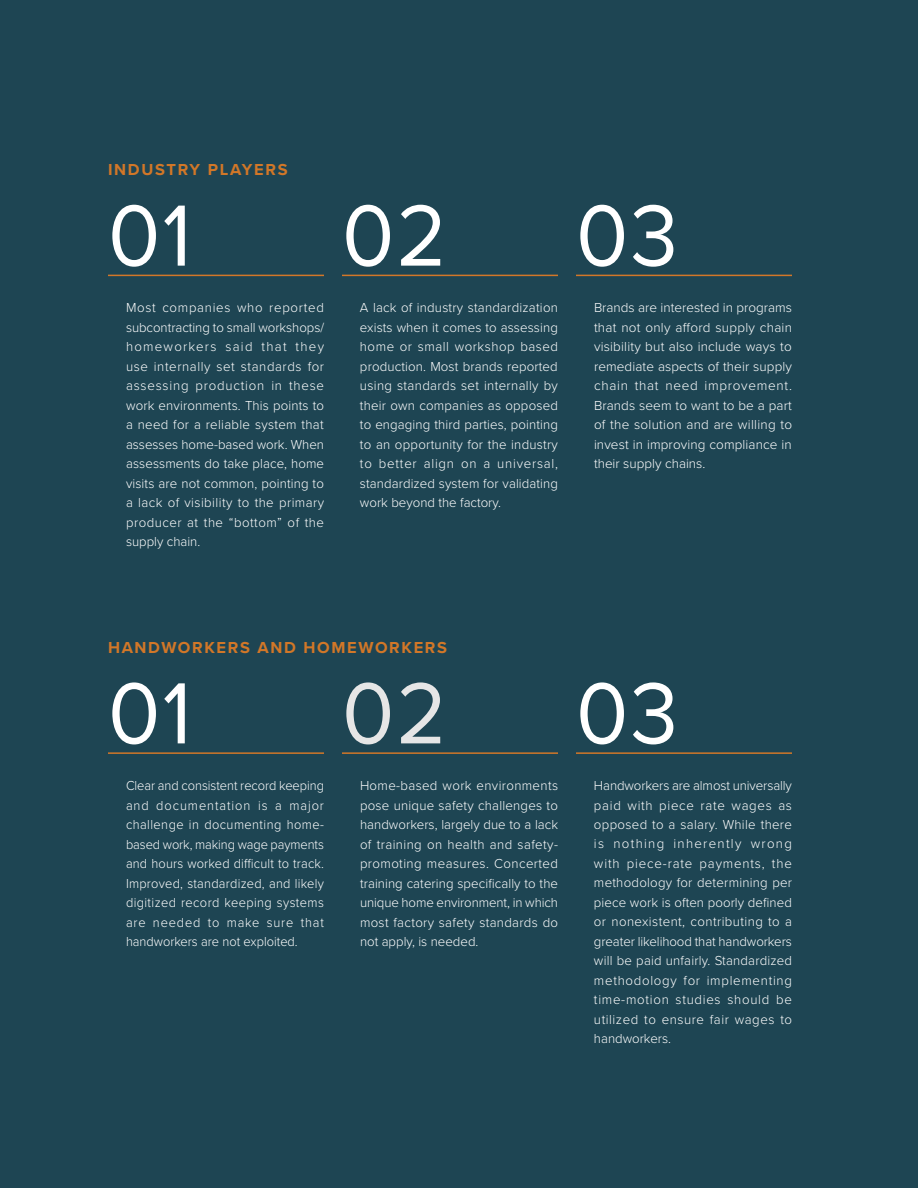
<style>
.page{position:relative;width:918px;height:1188px;background:#1e4553}
.page>*{position:absolute;margin:0;border:0;box-sizing:border-box;transform-origin:0 0}
.t1{font:90px "Proxima Nova";letter-spacing:.025em;color:#fff;scale:.95 1}
.t2{font:90px "Proxima Nova";color:#e6e6e6;scale:.95 1}
.t3{font:700 16.5px "Proxima Nova";letter-spacing:.1em;color:#d27728}
.t4{font:300 13.5px/19.5px "Proxima Nova";letter-spacing:.01em;color:#fff;text-align:justify}
.t5{font:300 13.5px/19.5px "Proxima Nova";letter-spacing:.01em;color:#fff;text-align:justify;scale:.95 1}
</style>
<div class="page">
<hr style="left:108px;top:275px;width:216px;height:1px;background:#d27728">
<hr style="left:342px;top:275px;width:216px;height:1px;background:#d27728">
<hr style="left:576px;top:275px;width:216px;height:1px;background:#d27728">
<hr style="left:108px;top:752px;width:216px;height:2px;background:#d27728">
<hr style="left:342px;top:752px;width:216px;height:2px;background:#d27728">
<hr style="left:576px;top:752px;width:216px;height:2px;background:#d27728">
<p class="t3" style="left:108px;top:157px;width:181px">INDUSTRY PLAYERS</p>
<h1 class="t1" style="left:108px;top:169px;width:89px">01</h1>
<h1 class="t1" style="left:342px;top:169px;width:112px">02</h1>
<h1 class="t1" style="left:576px;top:169px;width:109px">03</h1>
<p class="t4" style="left:126px;top:297px;width:200px">Most companies who reported subcontracting to small workshops/ homeworkers said that they use internally set standards for assessing production in these work environments. This points to a need for a reliable system that assesses home-based work. When assessments do take place, home visits are not common, pointing to a lack of visibility to the primary producer at the “bottom” of the supply chain.</p>
<p class="t4" style="left:360px;top:297px;width:200px">A lack of industry standardization exists when it comes to assessing home or small workshop based production. Most brands reported using standards set internally by their own companies as opposed to engaging third parties, pointing to an opportunity for the industry to better align on a universal, standardized system for validating work beyond the factory.</p>
<p class="t4" style="left:594px;top:297px;width:200px">Brands are interested in programs that not only afford supply chain visibility but also include ways to remediate aspects of their supply chain that need improvement.<br>Brands seem to want to be a part of the solution and are willing to invest in improving compliance in their supply chains.</p>
<p class="t3" style="left:108px;top:635px;width:341px">HANDWORKERS AND HOMEWORKERS</p>
<h1 class="t1" style="left:108px;top:646px;width:89px">01</h1>
<h1 class="t2" style="left:342px;top:646px;width:112px">02</h1>
<h1 class="t1" style="left:576px;top:646px;width:109px">03</h1>
<p class="t5" style="left:126px;top:775px;width:210px">Clear and consistent record keeping and documentation is a major challenge in documenting home&shy;based work, making wage payments and hours worked difficult to track.<br>Improved, standardized, and likely digitized record keeping systems are needed to make sure that handworkers are not exploited.</p>
<p class="t4" style="left:360px;top:775px;width:200px">Home-based work environments pose unique safety challenges to handworkers, largely due to a lack of training on health and safety&shy;promoting measures. Concerted training catering specifically to the unique home environment, in which most factory safety standards do not apply, is needed.</p>
<p class="t4" style="left:594px;top:775px;width:200px">Handworkers are almost universally paid with piece rate wages as opposed to a salary. While there is nothing inherently wrong with piece-rate payments, the methodology for determining per piece work is often poorly defined or nonexistent, contributing to a greater likelihood that handworkers will be paid unfairly. Standardized methodology for implementing time-motion studies should be utilized to ensure fair wages to handworkers.</p>
</div>
